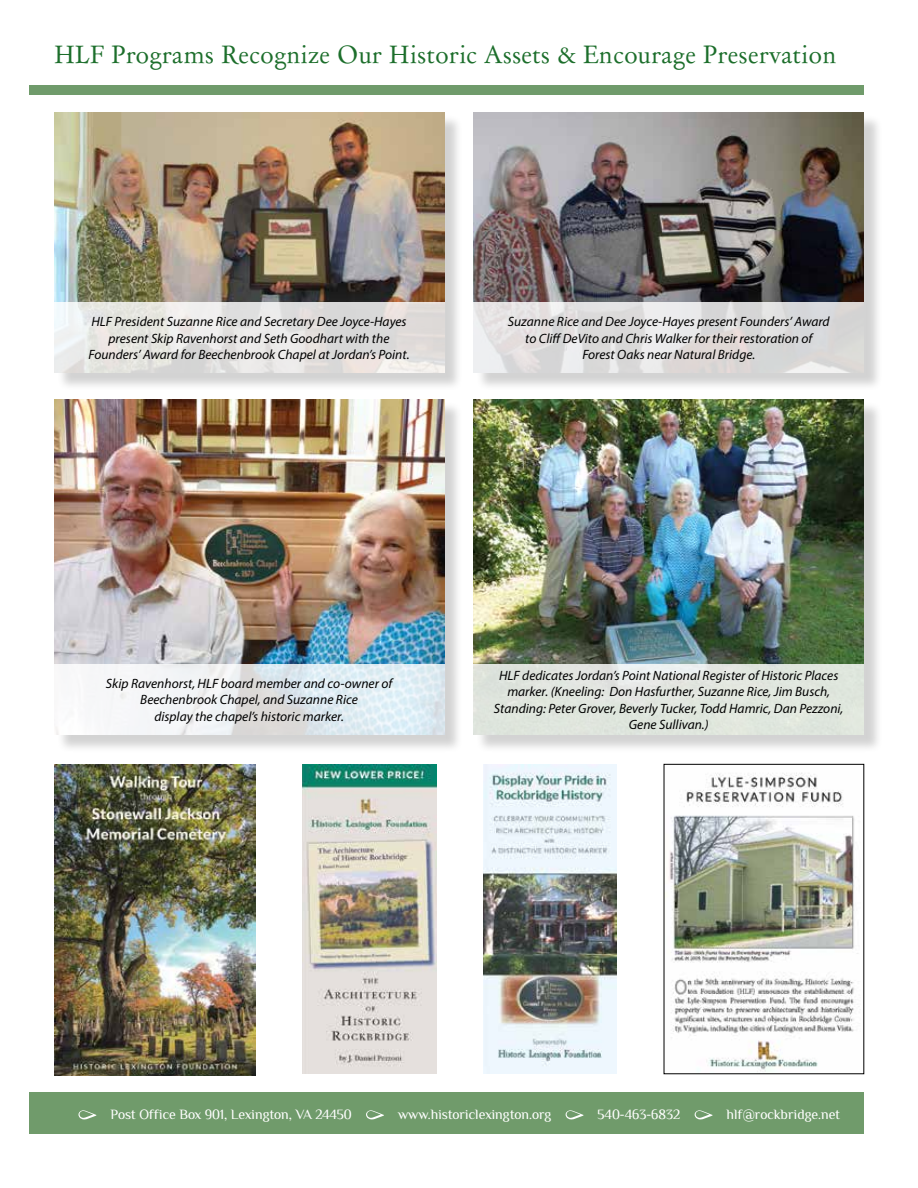
<style>
.page{position:relative;width:918px;height:1188px;background:#fff}
.page>*{position:absolute;margin:0;border:0;box-sizing:border-box;transform-origin:0 0}
.t1{font:24px "Day Roman";color:#1c6e2b}
.t2{font:14.1px "Philosopher";color:#fff}
.t3{font:italic 13.5px/16.2px "Myriad Pro";color:#000;text-align:center}
</style>
<div class="page">
<div style="left:29px;top:85px;width:835px;height:10px;background:#709b6b"></div>
<div style="left:29px;top:1092px;width:835px;height:42px;background:#709b6b"></div>
<svg style="left:78px;top:1110px;width:18px;height:9px"></svg>
<svg style="left:366px;top:1110px;width:18px;height:9px"></svg>
<svg style="left:566px;top:1110px;width:17px;height:9px"></svg>
<svg style="left:695px;top:1110px;width:17px;height:9px"></svg>
<div style="left:476px;top:114px;width:407px;height:277px;background:#000;opacity:.18"></div>
<img style="left:474px;top:112px;width:390px;height:190px">
<svg style="left:474px;top:302px;width:390px;height:71px;background:#dfdede"></svg>
<div style="left:57px;top:114px;width:406px;height:277px;background:#000;opacity:.18"></div>
<img style="left:54px;top:112px;width:390px;height:190px">
<svg style="left:54px;top:302px;width:390px;height:71px;background:#e4e3e1"></svg>
<div style="left:56px;top:402px;width:407px;height:351px;background:#000;opacity:.18"></div>
<img style="left:54px;top:399px;width:390px;height:265px">
<svg style="left:55px;top:664px;width:389px;height:70px"></svg>
<div style="left:476px;top:402px;width:407px;height:351px;background:#000;opacity:.18"></div>
<img style="left:474px;top:399px;width:390px;height:265px">
<div style="left:474px;top:664px;width:390px;height:70px;background:#e0e6de"></div>
<img style="left:302px;top:764px;width:134px;height:310px">
<img style="left:669px;top:773px;width:189px;height:299px">
<img style="left:483px;top:764px;width:134px;height:310px">
<img style="left:54px;top:764px;width:201px;height:311px">
<h1 class="t1" style="left:54px;top:39px;width:784px">HLF Programs Recognize Our Historic Assets &amp; Encourage Preservation</h1>
<p class="t3" style="left:88px;top:313px;width:323px">HLF President Suzanne Rice and Secretary Dee Joyce-Hayes present Skip Ravenhorst and Seth Goodhart with the<br>Founders’ Award for Beechenbrook Chapel at Jordan’s Point.</p>
<p class="t3" style="left:508px;top:314px;width:323px">Suzanne Rice and Dee Joyce-Hayes present Founders’ Award to Cliff DeVito and Chris Walker for their restoration of<br>Forest Oaks near Natural Bridge.</p>
<p class="t3" style="left:106px;top:675px;width:288px">Skip Ravenhorst, HLF board member and co-owner of<br>Beechenbrook Chapel, and Suzanne Rice<br>display the chapel’s historic marker.</p>
<p class="t3" style="left:494px;top:667px;width:351px">HLF dedicates Jordan’s Point National Register of Historic Places marker. (Kneeling: Don Hasfurther, Suzanne Rice, Jim Busch, Standing: Peter Grover, Beverly Tucker, Todd Hamric, Dan Pezzoni, Gene Sullivan.)</p>
<p class="t2" style="left:110px;top:1107px;width:243px">Post Office Box 901, Lexington, VA 24450</p>
<p class="t2" style="left:398px;top:1107px;width:155px">www.historiclexington.org</p>
<p class="t2" style="left:598px;top:1107px;width:84px">540-463-6832</p>
<p class="t2" style="left:727px;top:1107px;width:115px">hlf@rockbridge.net</p>
</div>
